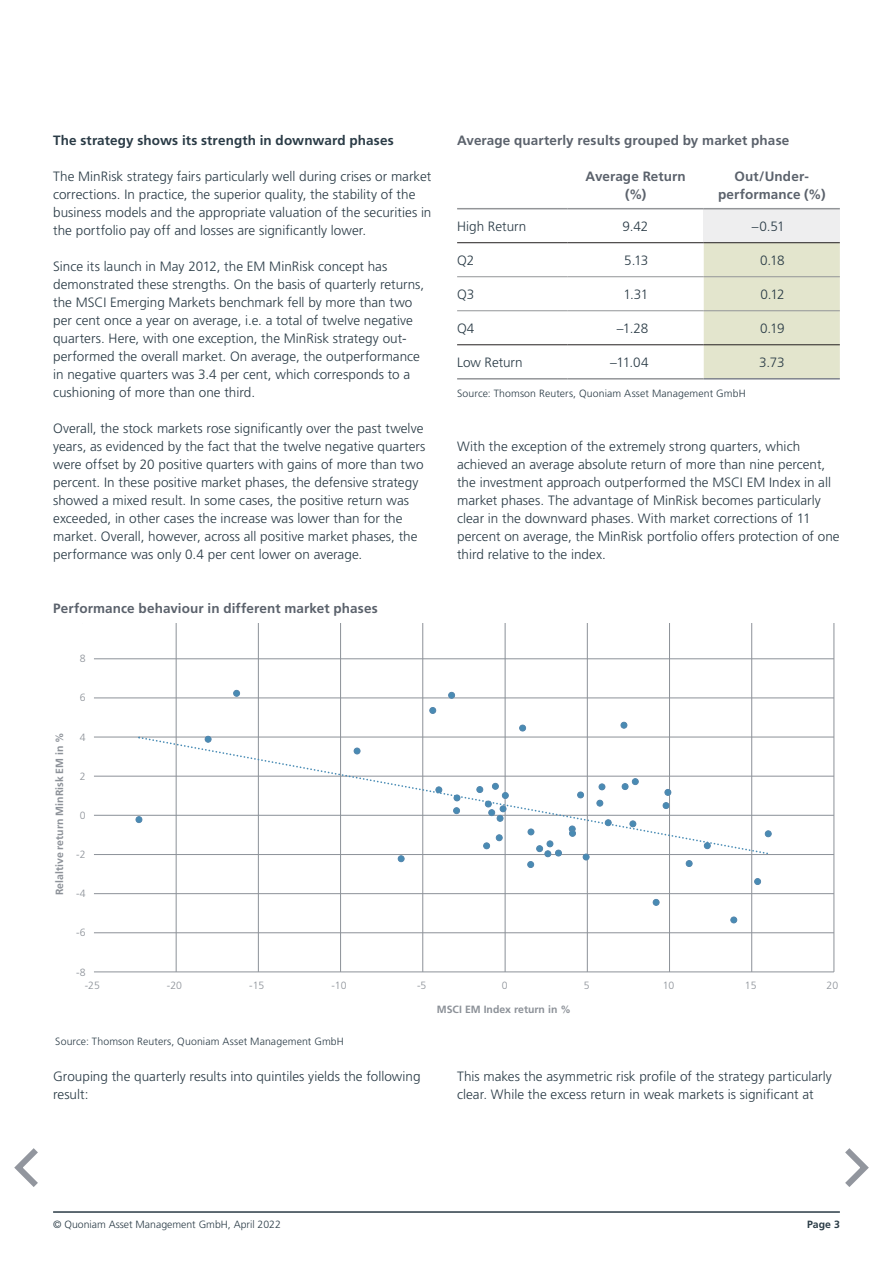
<style>
.page{position:relative;width:893px;height:1263px;background:#fff}
.page>*{position:absolute;margin:0;border:0;box-sizing:border-box;transform-origin:0 0}
.t1{font:300 13.5px/18px "Frutiger LT Std";letter-spacing:.005em;color:#2a3b46}
.t2{font:700 13.5px/18px "Frutiger LT Std";letter-spacing:.01em;color:#5b626c;text-align:center}
.t3{font:700 13.5px "Frutiger LT Std";letter-spacing:.01em;color:#2a3b46}
.t4{font:300 10.5px "Frutiger LT Std";letter-spacing:.01em;color:#2a3b46}
.t5{font:700 10.5px "Frutiger LT Std";color:#8c9198}
.t6{font:300 10.5px "Frutiger LT Std";letter-spacing:.005em;color:#8c9198}
.t7{font:700 10.5px "Frutiger LT Std";color:#2a3b46}
</style>
<div class="page">
<hr style="left:53px;top:1211px;width:787px;height:1px;background:#2a3b46">
<div style="left:704px;top:209px;width:136px;height:34px;background:#eeeeef"></div>
<div style="left:704px;top:243px;width:136px;height:135px;background:#e3e5cd"></div>
<hr style="left:457px;top:208px;width:111px;height:1px;background:#939598">
<hr style="left:568px;top:208px;width:136px;height:1px;background:#939598">
<hr style="left:704px;top:208px;width:136px;height:1px;background:#939598">
<hr style="left:457px;top:242px;width:111px;height:1px;background:#231f20">
<hr style="left:568px;top:242px;width:136px;height:1px;background:#231f20">
<hr style="left:704px;top:242px;width:136px;height:1px;background:#231f20">
<hr style="left:457px;top:344px;width:111px;height:1px;background:#231f20">
<hr style="left:568px;top:344px;width:136px;height:1px;background:#231f20">
<hr style="left:704px;top:344px;width:136px;height:1px;background:#231f20">
<hr style="left:457px;top:276px;width:111px;height:1px;background:#939598">
<hr style="left:568px;top:276px;width:136px;height:1px;background:#939598">
<hr style="left:704px;top:276px;width:136px;height:1px;background:#939598">
<hr style="left:457px;top:310px;width:111px;height:1px;background:#939598">
<hr style="left:568px;top:310px;width:136px;height:1px;background:#939598">
<hr style="left:704px;top:310px;width:136px;height:1px;background:#939598">
<hr style="left:457px;top:378px;width:111px;height:2px;background:#939598">
<hr style="left:568px;top:378px;width:136px;height:2px;background:#939598">
<hr style="left:704px;top:378px;width:136px;height:2px;background:#7f838c">
<svg style="left:94px;top:623px;width:741px;height:350px"></svg>
<svg style="left:137px;top:735px;width:633px;height:121px"></svg>
<svg style="left:845px;top:1148px;width:24px;height:39px"></svg>
<svg style="left:14px;top:1148px;width:24px;height:39px"></svg>
<p class="t3" style="left:53px;top:133px;width:342px">The strategy shows its strength in downward phases</p>
<p class="t1" style="left:53px;top:168px;width:380px">The MinRisk strategy fairs particularly well during crises or market corrections. In practice, the superior quality, the stability of the business models and the appropriate valuation of the securities in the portfolio pay off and losses are significantly lower.</p>
<p class="t1" style="left:53px;top:258px;width:373px">Since its launch in May 2012, the EM MinRisk concept has demonstrated these strengths. On the basis of quarterly returns, the MSCI Emerging Markets benchmark fell by more than two per cent once a year on average, i.e. a total of twelve negative quarters. Here, with one exception, the MinRisk strategy out&shy;performed the overall market. On average, the outperformance in negative quarters was 3.4 per cent, which corresponds to a cushioning of more than one third.</p>
<p class="t1" style="left:53px;top:420px;width:374px">Overall, the stock markets rose significantly over the past twelve years, as evidenced by the fact that the twelve negative quarters were offset by 20 positive quarters with gains of more than two percent. In these positive market phases, the defensive strategy showed a mixed result. In some cases, the positive return was exceeded, in other cases the increase was lower than for the market. Overall, however, across all positive market phases, the performance was only 0.4 per cent lower on average.</p>
<p class="t2" style="left:53px;top:600px;width:326px">Performance behaviour in different market phases</p>
<p class="t6" style="left:80px;top:653px;width:7px">8</p>
<p class="t5" style="left:53px;top:895px;width:165px;rotate:-90deg">Relaltive return MinRisk EM in %</p>
<p class="t6" style="left:80px;top:692px;width:7px">6</p>
<p class="t6" style="left:80px;top:731px;width:7px">4</p>
<p class="t6" style="left:80px;top:770px;width:7px">2</p>
<p class="t6" style="left:80px;top:809px;width:7px">0</p>
<p class="t6" style="left:76px;top:848px;width:11px">-2</p>
<p class="t6" style="left:76px;top:888px;width:11px">-4</p>
<p class="t6" style="left:76px;top:927px;width:11px">-6</p>
<p class="t6" style="left:76px;top:966px;width:11px">-8</p>
<p class="t2" style="left:457px;top:132px;width:334px">Average quarterly results grouped by market phase</p>
<p class="t2" style="left:586px;top:168px;width:102px">Average Return (%)</p>
<p class="t2" style="left:718px;top:168px;width:109px">Out/Under&shy;performance (%)</p>
<p class="t1" style="left:457px;top:217px;width:71px">High Return</p>
<p class="t1" style="left:623px;top:217px;width:27px">9.42</p>
<p class="t1" style="left:752px;top:217px;width:34px">–0.51</p>
<p class="t1" style="left:457px;top:251px;width:19px">Q2</p>
<p class="t1" style="left:624px;top:251px;width:26px">5.13</p>
<p class="t1" style="left:760px;top:251px;width:26px">0.18</p>
<p class="t1" style="left:457px;top:285px;width:19px">Q3</p>
<p class="t1" style="left:623px;top:285px;width:27px">1.31</p>
<p class="t1" style="left:760px;top:285px;width:26px">0.12</p>
<p class="t1" style="left:457px;top:319px;width:19px">Q4</p>
<p class="t1" style="left:617px;top:319px;width:33px">–1.28</p>
<p class="t1" style="left:760px;top:319px;width:26px">0.19</p>
<p class="t1" style="left:457px;top:353px;width:67px">Low Return</p>
<p class="t1" style="left:610px;top:353px;width:40px">–11.04</p>
<p class="t1" style="left:759px;top:353px;width:27px">3.73</p>
<p class="t4" style="left:457px;top:388px;width:290px">Source: Thomson Reuters, Quoniam Asset Management GmbH</p>
<p class="t1" style="left:457px;top:438px;width:384px">With the exception of the extremely strong quarters, which achieved an average absolute return of more than nine percent, the investment approach outperformed the MSCI EM Index in all market phases. The advantage of MinRisk becomes particularly clear in the downward phases. With market corrections of 11 percent on average, the MinRisk portfolio offers protection of one third relative to the index.</p>
<p class="t6" style="left:85px;top:980px;width:17px">-25</p>
<p class="t6" style="left:167px;top:980px;width:17px">-20</p>
<p class="t6" style="left:249px;top:980px;width:17px">-15</p>
<p class="t6" style="left:331px;top:980px;width:17px">-10</p>
<p class="t6" style="left:417px;top:980px;width:11px">-5</p>
<p class="t6" style="left:502px;top:980px;width:7px">0</p>
<p class="t6" style="left:584px;top:980px;width:7px">5</p>
<p class="t6" style="left:663px;top:980px;width:13px">10</p>
<p class="t6" style="left:745px;top:980px;width:13px">15</p>
<p class="t6" style="left:826px;top:980px;width:13px">20</p>
<p class="t4" style="left:55px;top:1036px;width:290px">Source: Thomson Reuters, Quoniam Asset Management GmbH</p>
<p class="t1" style="left:53px;top:1068px;width:369px">Grouping the quarterly results into quintiles yields the following result:</p>
<p class="t5" style="left:437px;top:1003px;width:136px">MSCI EM Index return in %</p>
<p class="t1" style="left:457px;top:1068px;width:376px">This makes the asymmetric risk profile of the strategy particularly clear. While the excess return in weak markets is significant at</p>
<p class="t4" style="left:53px;top:1218px;width:229px">© Quoniam Asset Management GmbH, April 2022</p>
<p class="t7" style="left:807px;top:1218px;width:34px">Page 3</p>
</div>
